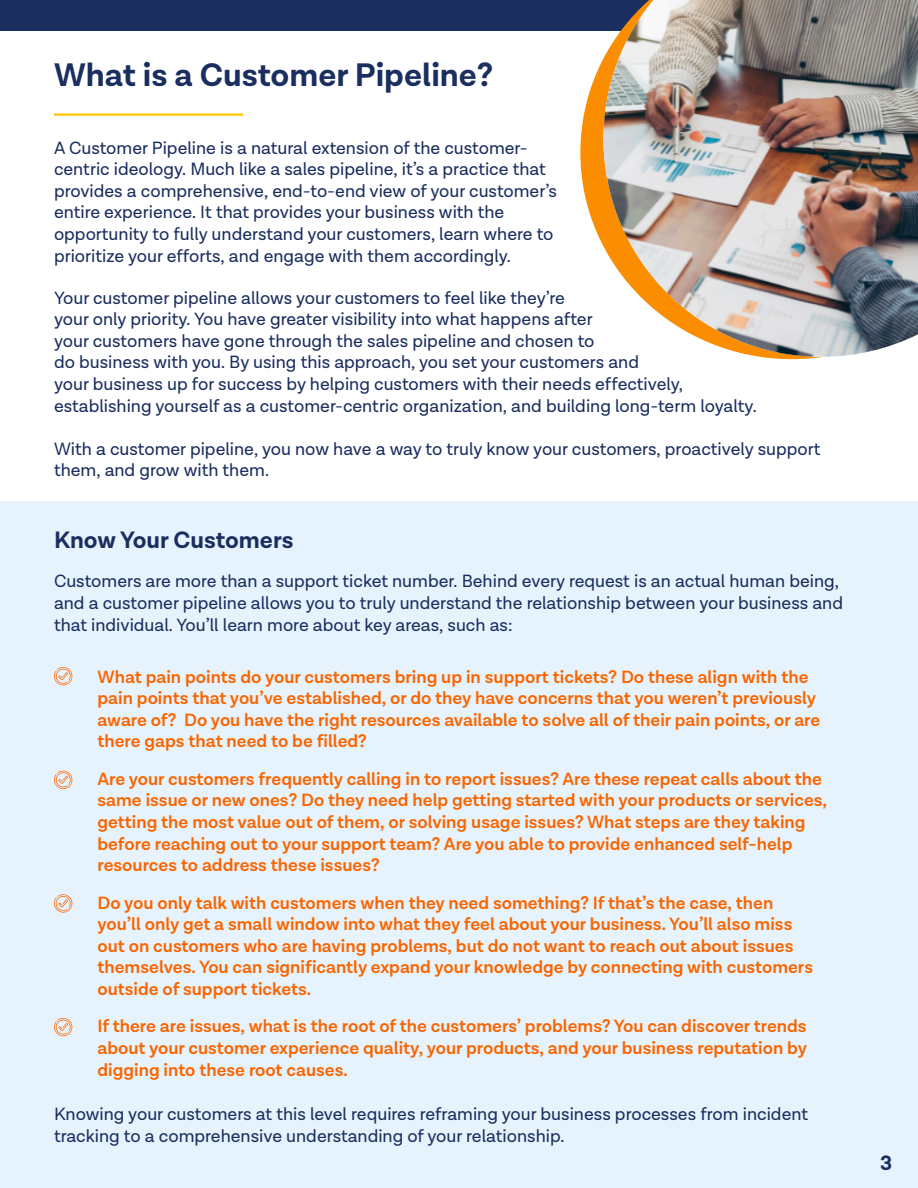
<style>
.page{position:relative;width:918px;height:1188px;background:#fff}
.page>*{position:absolute;margin:0;border:0;box-sizing:border-box;transform-origin:0 0}
.t1{font:700 33px "Lota Grotesque";color:#1a2e5f}
.t2{font:700 24px "Lota Grotesque";color:#1a2e5f}
.t3{font:700 21px "Lota Grotesque";color:#1a2e5f}
.t4{font:18px/21.6px "Lota Grotesque";color:#1a2e5f}
.t5{font:600 18px/21.6px "Lota Grotesque";color:#f96500}
</style>
<div class="page">
<div style="left:0;top:501px;width:917px;height:687px;background:#e7f3fc"></div>
<div style="left:0;top:0;width:918px;height:30px;background:#1a2e5f"></div>
<svg style="left:580px;top:30px;width:242px;height:329px"></svg>
<img style="left:603px;top:0;width:315px;height:357px">
<hr style="left:54px;top:113px;width:189px;height:3px;background:#ffc500">
<svg style="left:54px;top:667px;width:18px;height:19px"></svg>
<svg style="left:54px;top:770px;width:18px;height:20px"></svg>
<svg style="left:54px;top:894px;width:18px;height:19px"></svg>
<svg style="left:54px;top:1017px;width:18px;height:20px"></svg>
<h1 class="t1" style="left:54px;top:56px;width:440px">What is a Customer Pipeline?</h1>
<p class="t4" style="left:54px;top:137px;width:505px">A Customer Pipeline is a natural extension of the customer&shy;centric ideology. Much like a sales pipeline, it’s a practice that provides a comprehensive, end-to-end view of your customer’s entire experience. It that provides your business with the opportunity to fully understand your customers, learn where to prioritize your efforts, and engage with them accordingly.</p>
<p class="t4" style="left:54px;top:287px;width:704px">Your customer pipeline allows your customers to feel like they’re<br>your only priority. You have greater visibility into what happens after<br>your customers have gone through the sales pipeline and chosen to<br>do business with you. By using this approach, you set your customers and<br>your business up for success by helping customers with their needs effectively, establishing yourself as a customer-centric organization, and building long-term loyalty.</p>
<p class="t4" style="left:54px;top:439px;width:768px">With a customer pipeline, you now have a way to truly know your customers, proactively support them, and grow with them.</p>
<h2 class="t2" style="left:54px;top:526px;width:241px">Know Your Customers</h2>
<p class="t4" style="left:54px;top:571px;width:791px">Customers are more than a support ticket number. Behind every request is an actual human being, and a customer pipeline allows you to truly understand the relationship between your business and that individual. You’ll learn more about key areas, such as:</p>
<p class="t5" style="left:98px;top:666px;width:724px">What pain points do your customers bring up in support tickets? Do these align with the pain points that you’ve established, or do they have concerns that you weren’t previously aware of? Do you have the right resources available to solve all of their pain points, or are there gaps that need to be filled?</p>
<p class="t5" style="left:98px;top:769px;width:731px">Are your customers frequently calling in to report issues? Are these repeat calls about the same issue or new ones? Do they need help getting started with your products or services, getting the most value out of them, or solving usage issues? What steps are they taking before reaching out to your support team? Are you able to provide enhanced self-help resources to address these issues?</p>
<p class="t5" style="left:98px;top:892px;width:717px">Do you only talk with customers when they need something? If that’s the case, then you’ll only get a small window into what they feel about your business. You’ll also miss out on customers who are having problems, but do not want to reach out about issues themselves. You can significantly expand your knowledge by connecting with customers outside of support tickets.</p>
<p class="t5" style="left:98px;top:1016px;width:711px;text-align:justify">If there are issues, what is the root of the customers’ problems? You can discover trends about your customer experience quality, your products, and your business reputation by digging into these root causes.</p>
<p class="t4" style="left:54px;top:1104px;width:756px">Knowing your customers at this level requires reframing your business processes from incident tracking to a comprehensive understanding of your relationship.</p>
<p class="t3" style="left:880px;top:1151px;width:14px">3</p>
</div>
